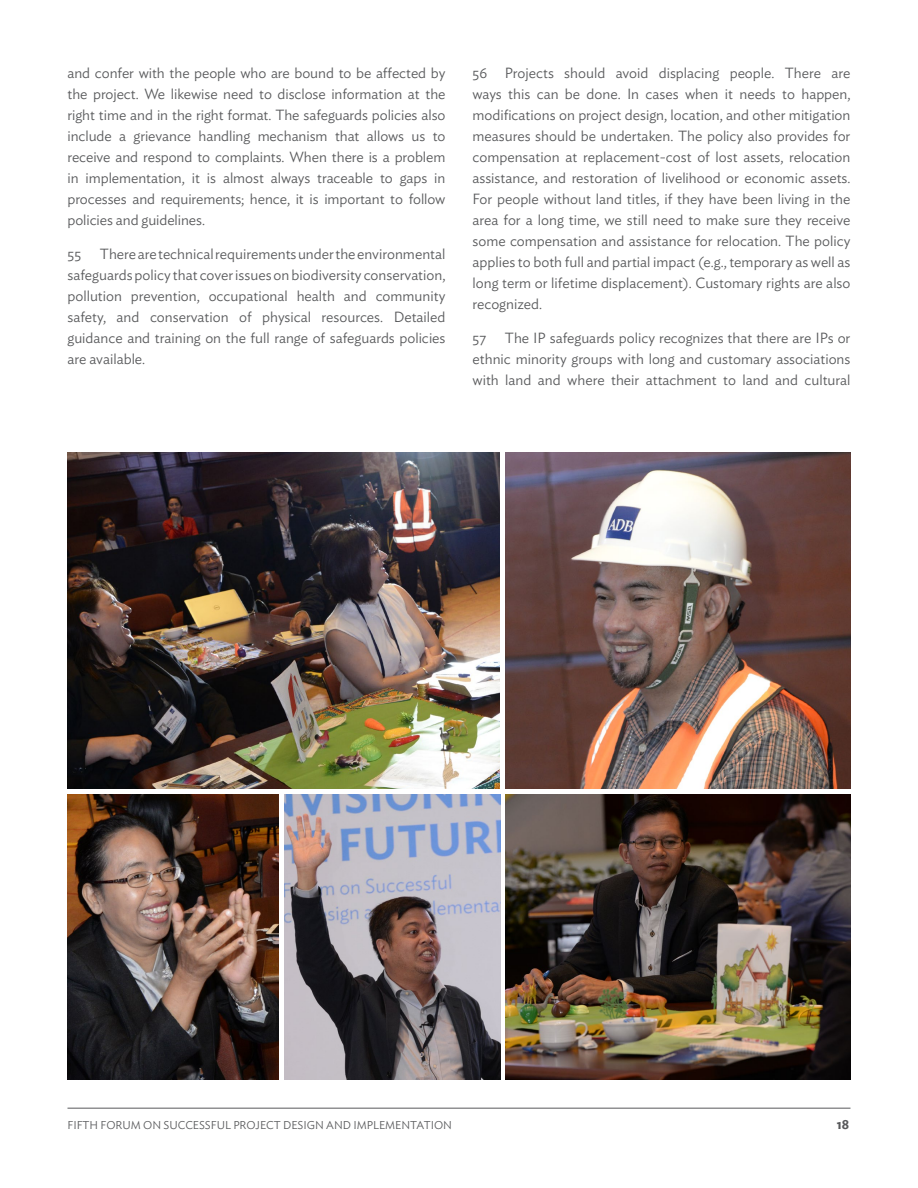
<style>
.page{position:relative;width:918px;height:1188px;background:#fff}
.page>*{position:absolute;margin:0;border:0;box-sizing:border-box;transform-origin:0 0}
.t1{font:300 14.7px/21px "Ideal Sans";color:#58595b;text-align:justify}
.t2{font:600 13.5px "Ideal Sans";color:#58595b}
.t3{font:300 11.25px "Ideal Sans";color:#58595b}
</style>
<div class="page">
<hr style="left:68px;top:1108px;width:782px;height:1px;background:#58595b">
<img style="left:505px;top:794px;width:345px;height:286px">
<img style="left:284px;top:794px;width:216px;height:286px">
<img style="left:68px;top:794px;width:211px;height:286px">
<img style="left:505px;top:453px;width:345px;height:336px">
<img style="left:68px;top:453px;width:432px;height:336px">
<p class="t1" style="left:68px;top:61px;width:380px">and confer with the people who are bound to be affected by the project. We likewise need to disclose information at the right time and in the right format. The safeguards policies also include a grievance handling mechanism that allows us to receive and respond to complaints. When there is a problem in implementation, it is almost always traceable to gaps in processes and requirements; hence, it is important to follow policies and guidelines.</p>
<p class="t1" style="left:68px;top:243px;width:15px">55</p>
<p class="t1" style="left:68px;top:243px;width:380px;text-indent:32px">There are technical requirements under the environmental safeguards policy that cover issues on biodiversity conservation, pollution prevention, occupational health and community safety, and conservation of physical resources. Detailed guidance and training on the full range of safeguards policies are available.</p>
<p class="t1" style="left:472px;top:61px;width:380px">56 Projects should avoid displacing people. There are ways this can be done. In cases when it needs to happen, modifications on project design, location, and other mitigation measures should be undertaken. The policy also provides for compensation at replacement-cost of lost assets, relocation assistance, and restoration of livelihood or economic assets.<br>For people without land titles, if they have been living in the area for a long time, we still need to make sure they receive some compensation and assistance for relocation. The policy applies to both full and partial impact (e.g., temporary as well as long term or lifetime displacement). Customary rights are also recognized.</p>
<p class="t1" style="left:472px;top:327px;width:15px">57</p>
<p class="t1" style="left:472px;top:327px;width:380px;text-indent:32px">The IP safeguards policy recognizes that there are IPs or ethnic minority groups with long and customary associations with land and where their attachment to land and cultural</p>
<p class="t3" style="left:68px;top:1116px;width:386px">FIFTH FORUM ON SUCCESSFUL PROJECT DESIGN AND IMPLEMENTATION</p>
<p class="t2" style="left:837px;top:1113px;width:14px">18</p>
</div>
